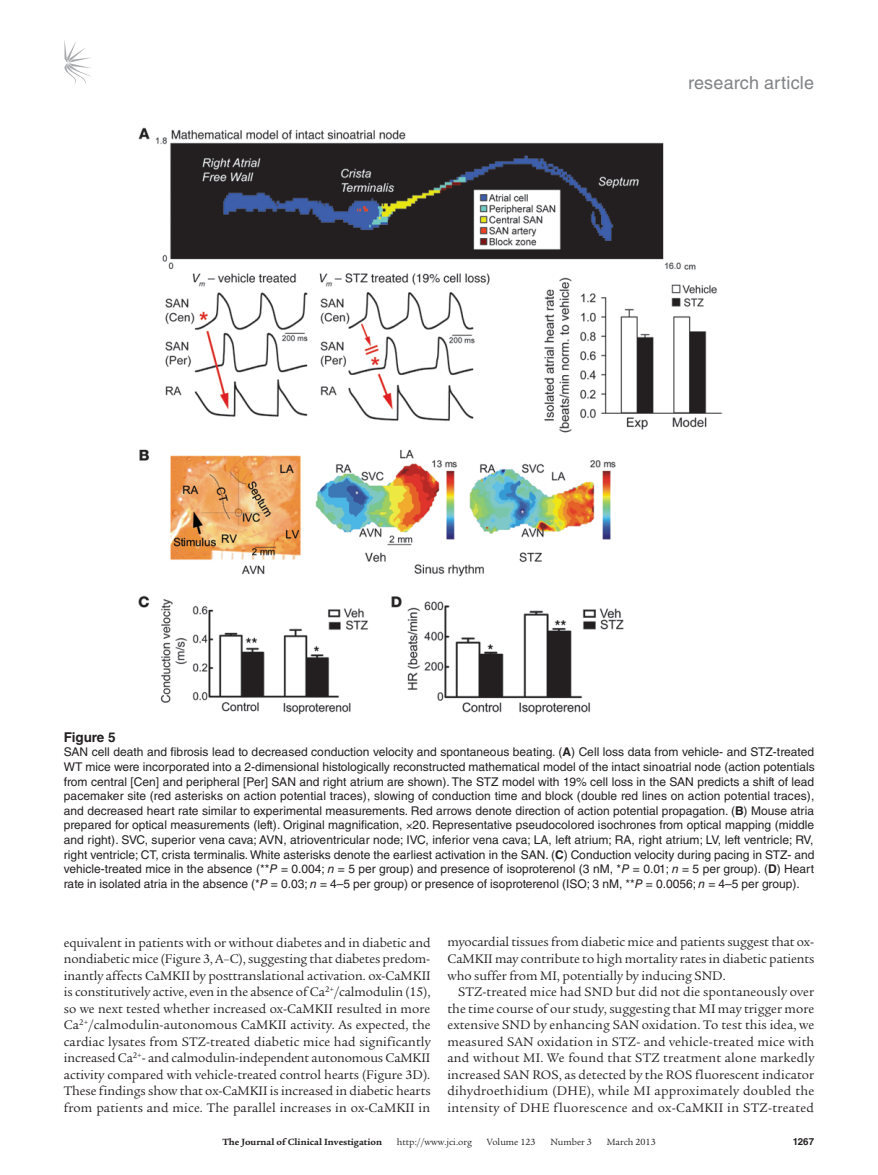
<style>
.page{position:relative;width:878px;height:1175px;background:#fff}
.page>*{position:absolute;margin:0;border:0;box-sizing:border-box;transform-origin:0 0}
.t1{font:18px "Helvetica LT Std";letter-spacing:.01em;color:#808285}
.t2{font:13.5px/16.5px "Legacy Serif Std";letter-spacing:.01em;color:#231f20;text-align:justify}
.t3{font:700 13.5px "Helvetica LT Std";color:#231f20}
.t4{font:12px/14.7px "Helvetica LT Std";color:#231f20;text-align:justify}
.t5{font:9.75px "Legacy Serif Std";color:#231f20}
.t6{font:700 9.75px "Legacy Serif Std";color:#231f20}
.t7{font:700 9.75px "Helvetica LT Std";color:#231f20}
.s1{font-weight:700}
.s2{font-style:italic}
</style>
<div class="page">
<svg style="left:64px;top:40px;width:27px;height:45px"></svg>
<img style="left:139px;top:127px;width:583px;height:588px">
<h1 class="t1" style="left:688px;top:73px;width:127px">research article</h1>
<p class="t3" style="left:64px;top:728px;width:53px">Figure 5</p>
<p class="t4" style="left:64px;top:744px;width:752px">SAN cell death and fibrosis lead to decreased conduction velocity and spontaneous beating. (<span class="s1">A</span>) Cell loss data from vehicle- and STZ-treated WT mice were incorporated into a 2-dimensional histologically reconstructed mathematical model of the intact sinoatrial node (action potentials from central [Cen] and peripheral [Per] SAN and right atrium are shown). The STZ model with 19% cell loss in the SAN predicts a shift of lead pacemaker site (red asterisks on action potential traces), slowing of conduction time and block (double red lines on action potential traces), and decreased heart rate similar to experimental measurements. Red arrows denote direction of action potential propagation. (<span class="s1">B</span>) Mouse atria prepared for optical measurements (left). Original magnification, 20. Representative pseudocolored isochrones from optical mapping (middle and right). SVC, superior vena cava; AVN, atrioventricular node; IVC, inferior vena cava; LA, left atrium; RA, right atrium; LV, left ventricle; RV, right ventricle; CT, crista terminalis. White asterisks denote the earliest activation in the SAN. (<span class="s1">C</span>) Conduction velocity during pacing in STZ- and vehicle-treated mice in the absence (**<span class="s2">P</span> = 0.004; <span class="s2">n</span> = 5 per group) and presence of isoproterenol (3 nM, *<span class="s2">P</span> = 0.01; <span class="s2">n</span> = 5 per group). (<span class="s1">D</span>) Heart rate in isolated atria in the absence (*<span class="s2">P</span> = 0.03; <span class="s2">n</span> = 4–5 per group) or presence of isoproterenol (ISO; 3 nM, **<span class="s2">P</span> = 0.0056; <span class="s2">n</span> = 4–5 per group).</p>
<p class="t2" style="left:64px;top:934px;width:368px">equivalent in patients with or without diabetes and in diabetic and nondiabetic mice (Figure 3, A–C), suggesting that diabetes predom&shy;inantly affects CaMKII by posttranslational activation. ox-CaMKII is constitutively active, even in the absence of Ca<sup>2+</sup>/calmodulin (15), so we next tested whether increased ox-CaMKII resulted in more Ca<sup>2+</sup>/calmodulin-autonomous CaMKII activity. As expected, the cardiac lysates from STZ-treated diabetic mice had significantly increased Ca<sup>2+</sup>- and calmodulin-independent autonomous CaMKII activity compared with vehicle-treated control hearts (Figure 3D).<br>These findings show that ox-CaMKII is increased in diabetic hearts from patients and mice. The parallel increases in ox-CaMKII in</p>
<p class="t2" style="left:447px;top:934px;width:368px">myocardial tissues from diabetic mice and patients suggest that ox-CaMKII may contribute to high mortality rates in diabetic patients who suffer from MI, potentially by inducing SND.</p>
<p class="t2" style="left:447px;top:983px;width:368px;text-indent:11px">STZ-treated mice had SND but did not die spontaneously over the time course of our study, suggesting that MI may trigger more extensive SND by enhancing SAN oxidation. To test this idea, we measured SAN oxidation in STZ- and vehicle-treated mice with and without MI. We found that STZ treatment alone markedly increased SAN ROS, as detected by the ROS fluorescent indicator dihydroethidium (DHE), while MI approximately doubled the intensity of DHE fluorescence and ox-CaMKII in STZ-treated</p>
<p class="t6" style="left:222px;top:1135px;width:161px">The Journal of Clinical Investigation</p>
<p class="t5" style="left:397px;top:1136px;width:77px">http://www.jci.org</p>
<p class="t5" style="left:486px;top:1136px;width:50px">Volume 123</p>
<p class="t5" style="left:550px;top:1136px;width:43px">Number 3</p>
<p class="t5" style="left:606px;top:1136px;width:51px">March 2013</p>
<p class="t7" style="left:792px;top:1135px;width:23px">1267</p>
</div>
